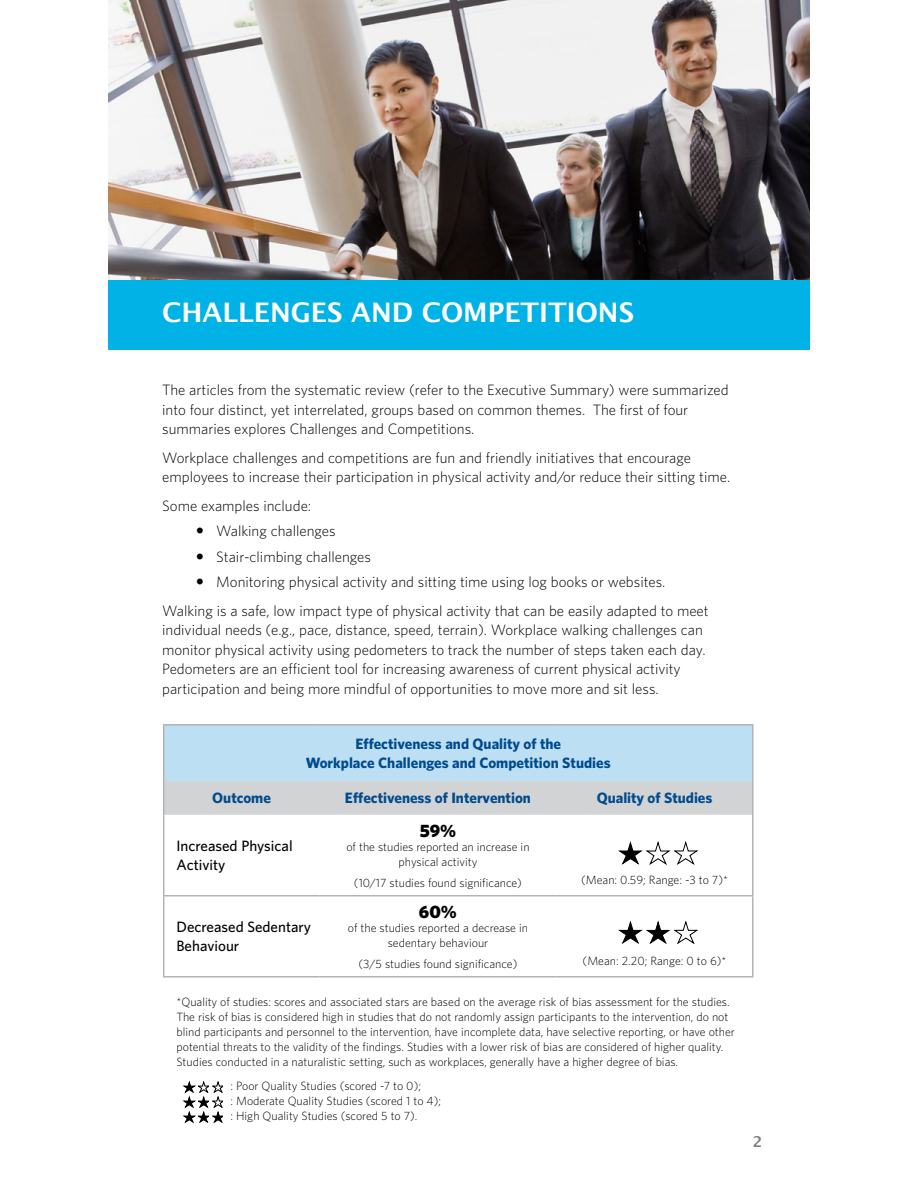
<style>
.page{position:relative;width:918px;height:1188px;background:#fff}
.page>*{position:absolute;margin:0;border:0;box-sizing:border-box;transform-origin:0 0}
.t1{font:600 27px "Lucida Sans";color:#fff}
.t2{font:900 18px "Whitney";color:#000}
.t3{font:300 15px/19.5px "Whitney";color:#000}
.t4{font:700 15px/19.5px "Whitney";color:#004b8d;text-align:center}
.t5{font:500 15px/19.5px "Whitney";color:#000}
.t6{font:600 15px "Lucida Sans";color:#808080}
.t7{font:300 12px/15px "Whitney";color:#000;text-align:center}
</style>
<div class="page">
<img style="left:108px;top:0;width:702px;height:280px">
<div style="left:108px;top:280px;width:702px;height:70px;background:#00b2e6"></div>
<div style="left:164px;top:725px;width:589px;height:56px;background:#bddff4"></div>
<div style="left:164px;top:781px;width:588px;height:34px;background:#d1d3d4"></div>
<hr style="left:163px;top:895px;width:157px;height:2px;background:#b3b3b3">
<hr style="left:320px;top:895px;width:236px;height:2px;background:#b3b3b3">
<hr style="left:556px;top:895px;width:198px;height:2px;background:#b3b3b3">
<hr style="left:163px;top:724px;width:157px;height:2px;background:#b3b3b3">
<hr style="left:163px;top:726px;width:1px;height:55px;background:#b3b3b3">
<hr style="left:320px;top:724px;width:236px;height:2px;background:#b3b3b3">
<hr style="left:556px;top:724px;width:198px;height:2px;background:#b3b3b3">
<hr style="left:752px;top:726px;width:2px;height:55px;background:#b3b3b3">
<hr style="left:163px;top:781px;width:1px;height:34px;background:#b3b3b3">
<hr style="left:752px;top:781px;width:2px;height:34px;background:#b3b3b3">
<hr style="left:163px;top:815px;width:1px;height:80px;background:#b3b3b3">
<hr style="left:752px;top:815px;width:2px;height:80px;background:#b3b3b3">
<hr style="left:163px;top:897px;width:1px;height:79px;background:#b3b3b3">
<hr style="left:752px;top:897px;width:2px;height:79px;background:#b3b3b3">
<hr style="left:163px;top:976px;width:157px;height:2px;background:#b3b3b3">
<hr style="left:320px;top:976px;width:236px;height:2px;background:#b3b3b3">
<hr style="left:556px;top:976px;width:198px;height:2px;background:#b3b3b3">
<svg style="left:620px;top:842px;width:77px;height:23px"></svg>
<svg style="left:620px;top:921px;width:77px;height:23px"></svg>
<svg style="left:184px;top:1082px;width:39px;height:40px"></svg>
<h1 class="t1" style="left:162px;top:297px;width:473px">CHALLENGES AND COMPETITIONS</h1>
<p class="t3" style="left:162px;top:380px;width:568px">The articles from the systematic review (refer to the Executive Summary) were summarized into four distinct, yet interrelated, groups based on common themes. The first of four summaries explores Challenges and Competitions.</p>
<p class="t3" style="left:162px;top:447px;width:570px">Workplace challenges and competitions are fun and friendly initiatives that encourage employees to increase their participation in physical activity and/or reduce their sitting time.</p>
<p class="t3" style="left:216px;top:492px;width:451px;line-height:25.5px;text-indent:-54px">Some examples include:<br>Walking challenges<br>Stair-climbing challenges<br>Monitoring physical activity and sitting time using log books or websites.</p>
<p class="t3" style="left:162px;top:600px;width:548px">Walking is a safe, low impact type of physical activity that can be easily adapted to meet individual needs (e.g., pace, distance, speed, terrain). Workplace walking challenges can monitor physical activity using pedometers to track the number of steps taken each day.<br>Pedometers are an efficient tool for increasing awareness of current physical activity participation and being more mindful of opportunities to move more and sit less.</p>
<p class="t4" style="left:306px;top:733px;width:306px">Effectiveness and Quality of the<br>Workplace Challenges and Competition Studies</p>
<p class="t4" style="left:212px;top:788px;width:60px">Outcome</p>
<p class="t4" style="left:345px;top:788px;width:187px">Effectiveness of Intervention</p>
<p class="t4" style="left:597px;top:788px;width:117px">Quality of Studies</p>
<p class="t5" style="left:176px;top:835px;width:118px">Increased Physical<br>Activity</p>
<p class="t2" style="left:420px;top:820px;width:38px">59%</p>
<p class="t7" style="left:346px;top:840px;width:185px;line-height:14.4px">of the studies reported an increase in physical activity</p>
<p class="t7" style="left:354px;top:875px;width:170px">(10/17 studies found significance)</p>
<p class="t7" style="left:581px;top:872px;width:148px">(Mean: 0.59; Range: -3 to 7)*</p>
<p class="t2" style="left:419px;top:901px;width:40px">60%</p>
<p class="t7" style="left:348px;top:921px;width:182px;line-height:14.4px">of the studies reported a decrease in sedentary behaviour</p>
<p class="t7" style="left:359px;top:956px;width:160px">(3/5 studies found significance)</p>
<p class="t7" style="left:583px;top:953px;width:145px">(Mean: 2.20; Range: 0 to 6)*</p>
<p class="t7" style="left:176px;top:994px;width:560px;text-align:left">*Quality of studies: scores and associated stars are based on the average risk of bias assessment for the studies.<br>The risk of bias is considered high in studies that do not randomly assign participants to the intervention, do not blind participants and personnel to the intervention, have incomplete data, have selective reporting, or have other potential threats to the validity of the findings. Studies with a lower risk of bias are considered of higher quality.<br>Studies conducted in a naturalistic setting, such as workplaces, generally have a higher degree of bias.</p>
<p class="t7" style="left:230px;top:1078px;width:212px;text-align:left">: Poor Quality Studies (scored -7 to 0);<br>: Moderate Quality Studies (scored 1 to 4); : High Quality Studies (scored 5 to 7).</p>
<p class="t5" style="left:176px;top:916px;width:136px">Decreased Sedentary<br>Behaviour</p>
<p class="t6" style="left:753px;top:1133px;width:11px">2</p>
</div>
